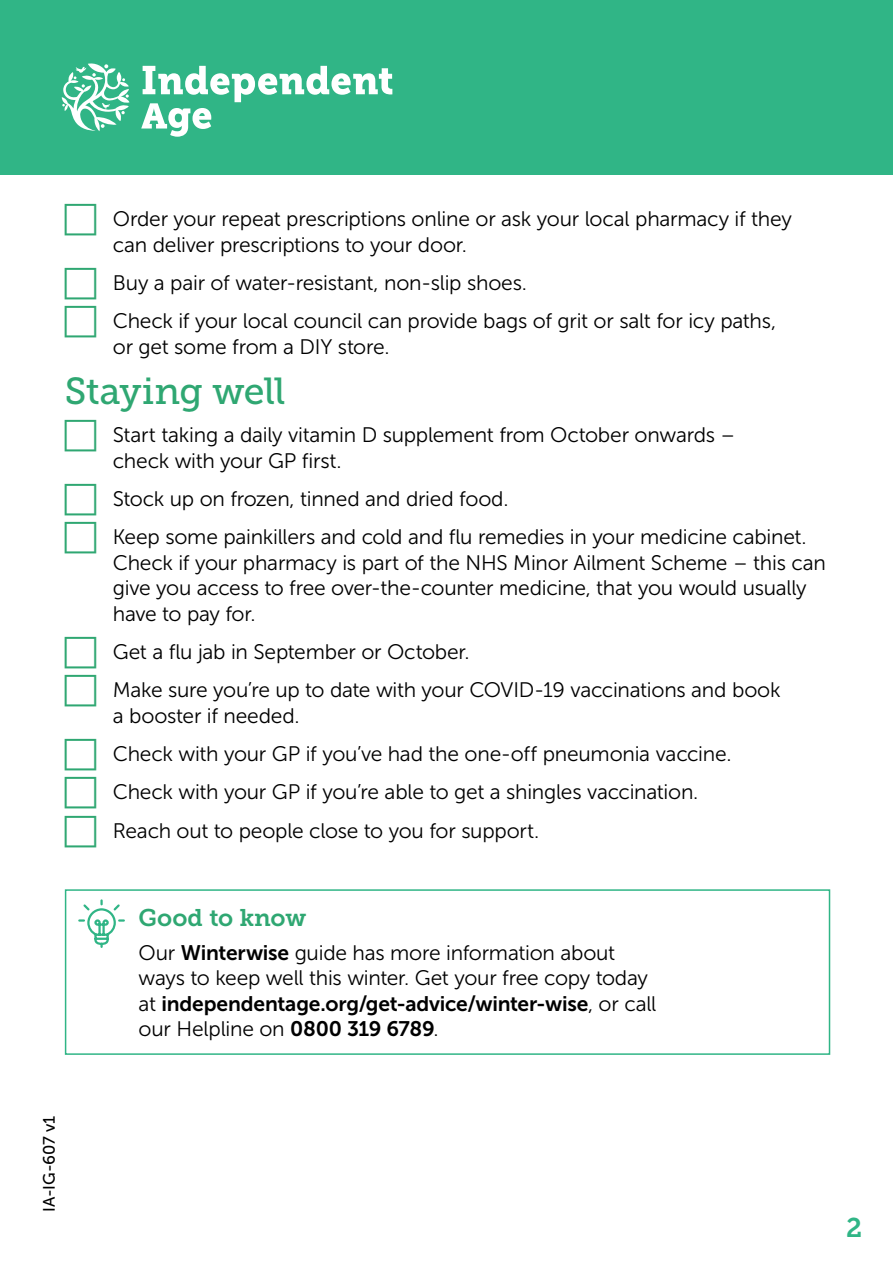
<style>
.page{position:relative;width:893px;height:1263px;background:#fff}
.page>*{position:absolute;margin:0;border:0;box-sizing:border-box;transform-origin:0 0}
.t1{font:37.5px "Museo Slab 500";letter-spacing:-.015em;color:#2fa772}
.t2{font:27px "Museo Slab 700";color:#30b586}
.t3{font:24px "Museo Slab 700";letter-spacing:-.01em;color:#2fa772}
.P_bullets{font:21px/25.5px "Museo Sans 300";letter-spacing:-.01em;color:#000}
.Page_runner{font:16.5px "Museo Sans 500";letter-spacing:-.005em;color:#000}
.s1{font-family:"Museo Sans 700"}
</style>
<div class="page">
<svg style="left:78px;top:899px;width:47px;height:49px"></svg>
<div style="left:0;top:0;width:893px;height:174px;background:#30b586"></div>
<svg style="left:62px;top:63px;width:68px;height:68px"></svg>
<svg style="left:141px;top:66px;width:251px;height:71px"></svg>
<div style="left:65px;top:889px;width:765px;height:166px;border:2px solid #30b586"></div>
<p class="P_bullets" style="left:113px;top:206px;width:680px">Order your repeat prescriptions online or ask your local pharmacy if they can deliver prescriptions to your door.</p>
<p class="P_bullets" style="left:113px;top:270px;width:416px">Buy a pair of water-resistant, non-slip shoes.</p>
<p class="P_bullets" style="left:113px;top:308px;width:665px">Check if your local council can provide bags of grit or salt for icy paths, or get some from a DIY store.</p>
<h2 class="t1" style="left:65px;top:370px;width:222px">Staying well</h2>
<p class="P_bullets" style="left:113px;top:422px;width:624px">Start taking a daily vitamin D supplement from October onwards – check with your GP first.</p>
<p class="P_bullets" style="left:113px;top:486px;width:397px">Stock up on frozen, tinned and dried food.</p>
<p class="P_bullets" style="left:113px;top:524px;width:715px">Keep some painkillers and cold and flu remedies in your medicine cabinet.<br>Check if your pharmacy is part of the NHS Minor Ailment Scheme – this can give you access to free over-the-counter medicine, that you would usually have to pay for.</p>
<p class="P_bullets" style="left:113px;top:639px;width:358px">Get a flu jab in September or October.</p>
<p class="P_bullets" style="left:113px;top:677px;width:669px">Make sure you’re up to date with your COVID-19 vaccinations and book a booster if needed.</p>
<p class="P_bullets" style="left:113px;top:741px;width:620px">Check with your GP if you’ve had the one-off pneumonia vaccine.</p>
<p class="P_bullets" style="left:113px;top:779px;width:587px">Check with your GP if you’re able to get a shingles vaccination.</p>
<p class="P_bullets" style="left:113px;top:818px;width:428px">Reach out to people close to you for support.</p>
<h3 class="t3" style="left:139px;top:904px;width:169px">Good to know</h3>
<p class="P_bullets" style="left:139px;top:940px;width:519px">Our <span class="s1">Winterwise</span> guide has more information about ways to keep well this winter. Get your free copy today at <span class="s1">independentage.org/get-advice/winter-wise</span>, or call our Helpline on <span class="s1">0800 319 6789</span>.</p>
<p class="Page_runner" style="left:40px;top:1212px;width:97px;rotate:-90deg">IA-IG-607 v1</p>
<p class="t2" style="left:846px;top:1213px;width:18px">2</p>
</div>
